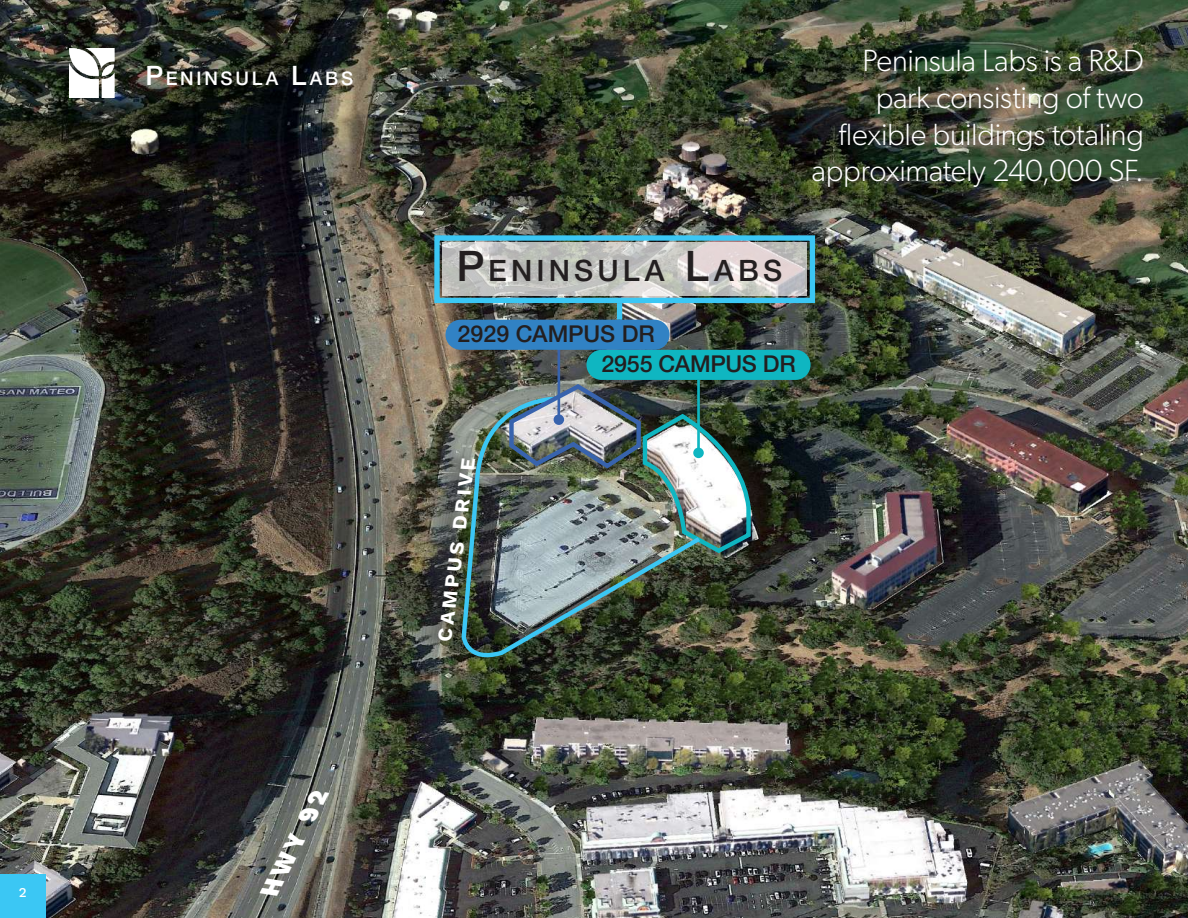
<style>
.page{position:relative;width:1188px;height:918px;background:#fff}
.page>*{position:absolute;margin:0;border:0;box-sizing:border-box;transform-origin:0 0}
.t1{font:300 30.75px/36.9px "Gibson";letter-spacing:-.01em;color:#fff;text-align:right}
.t2{font:500 29.55px "Helvetica Neue LT Std";letter-spacing:.14em;color:#231f20}
.t3{font:italic 900 25.35px "Work Sans";color:#fff}
.t4{font:500 23.25px "Helvetica Neue LT Std";letter-spacing:-.005em;color:#231f20}
.t5{font:700 20.25px "Work Sans";color:#fff}
.t6{font:500 18.75px "Helvetica Neue LT Std";letter-spacing:.145em;color:#fff}
.t7{font:500 13.5px "Work Sans";color:#fff}
.s1{font-size:26.85px}
.s2{font-size:42.15px}
</style>
<div class="page">
<img style="left:0;top:0;width:1188px;height:918px">
<img style="left:69px;top:48px;width:58px;height:49px">
<div style="left:0;top:874px;width:45px;height:44px;background:#3bc7f4"></div>
<div style="left:419px;top:448px;width:56px;height:203px;background:#231f20;opacity:.75"></div>
<img style="left:459px;top:395px;width:246px;height:268px">
<div style="left:434px;top:235px;width:381px;height:68px;border:5px solid #3bc7f4"></div>
<svg style="left:443px;top:242px;width:364px;height:54px;background:#cbc9c7"></svg>
<div style="left:586px;top:350px;width:225px;height:30px;background:#0fb6c1;border-radius:15px"></div>
<div style="left:617px;top:303px;width:5px;height:17px;background:#3bc7f4"></div>
<hr style="left:558px;top:347px;width:2px;height:73px;background:#3863ad">
<div style="left:445px;top:320px;width:225px;height:30px;background:#3182c4;border-radius:15px"></div>
<hr style="left:697px;top:380px;width:3px;height:73px;background:#0fb6c1">
<img style="left:505px;top:381px;width:248px;height:175px">
<p class="t7" style="left:19px;top:884px;width:9px">2</p>
<p class="t6" style="left:146px;top:67px;width:209px"><span class="s1">P</span>ENINSULA <span class="s1">L</span> ABS</p>
<p class="t3" style="left:256px;top:886px;width:119px;rotate:-63deg">HWY 92</p>
<p class="t1" style="left:812px;top:41px;width:333px">Peninsula Labs is a R&amp;D park consisting of two flexible buildings totaling approximately 240,000 SF.</p>
<p class="t2" style="left:457px;top:253px;width:327px"><span class="s2">P</span>ENINSULA <span class="s2">L</span> ABS</p>
<p class="t4" style="left:458px;top:320px;width:199px">2929 CAMPUS DR</p>
<p class="t4" style="left:601px;top:349px;width:196px">2955 CAMPUS DR</p>
<p class="t5" style="left:432px;top:639px;width:187px;rotate:-82deg">CAMPUS DRIVE</p>
</div>
